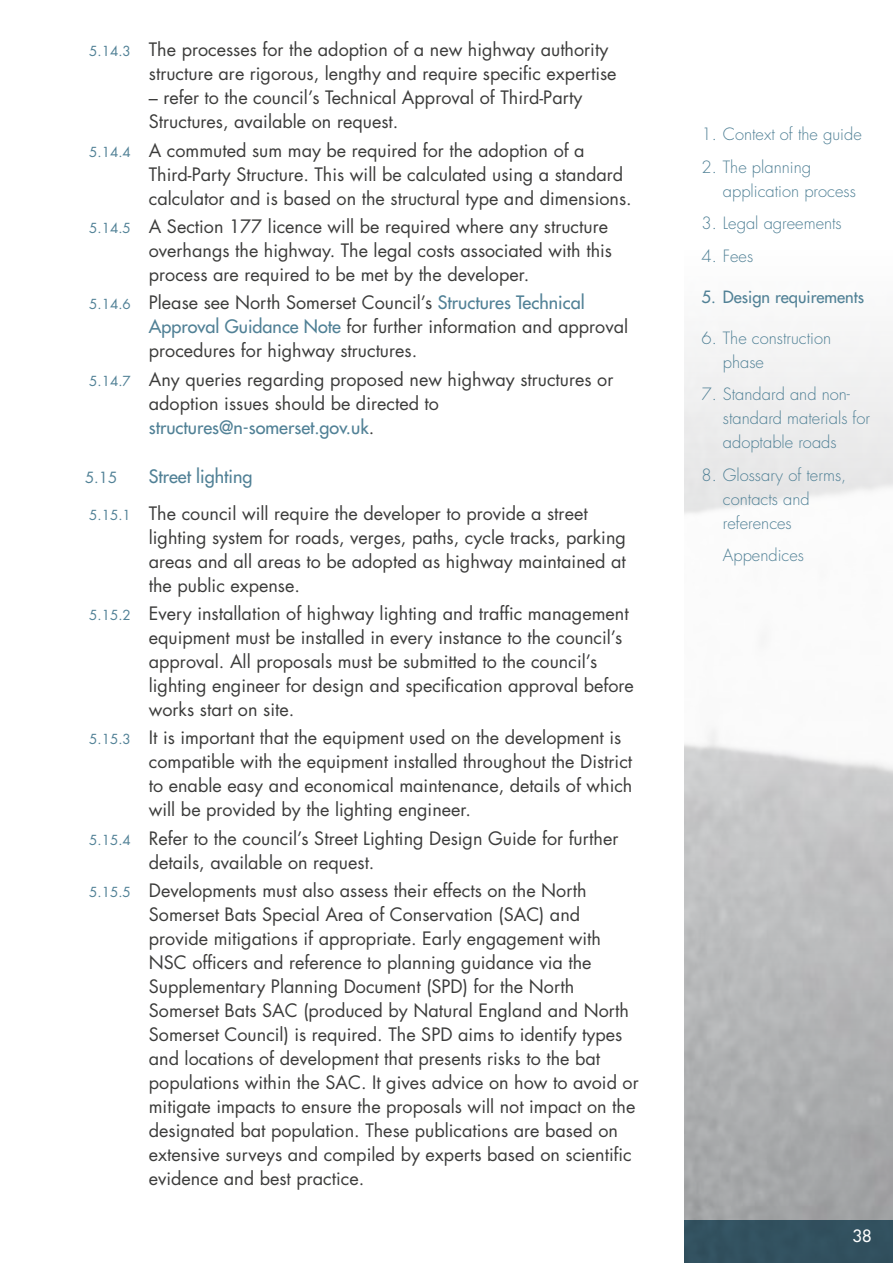
<style>
.page{position:relative;width:893px;height:1263px;background:#fff}
.page>*{position:absolute;margin:0;border:0;box-sizing:border-box;transform-origin:0 0}
.NSC_Numb_L3__P{font:18px/24px "Futura LT";color:#3c3c3b}
.NSC_Numb_L2__H2{font:18px "Futura LT";color:#518196}
.t1{font:300 16.5px/24px "Futura LT";color:#518196}
.t2{font:16.5px "Futura LT";color:#518196}
.t3{font:16.5px "Futura LT";color:#fff}
.NSC_Numb_L2__H2-2{font:15px "Futura LT";color:#518196}
.s1{font-size:13.5px;color:#518196}
.s2{color:#518196}
</style>
<div class="page">
<div style="left:685px;top:1220px;width:208px;height:43px;background:#32515f"></div>
<p class="NSC_Numb_L3__P" style="left:149px;top:38px;width:469px;text-indent:-60px"><span class="s1">5.14.3</span> The processes for the adoption of a new highway authority structure are rigorous, lengthy and require specific expertise</p>
<p class="NSC_Numb_L3__P" style="left:149px;top:86px;width:435px">– refer to the council’s Technical Approval of Third-Party<br>Structures, available on request.</p>
<p class="NSC_Numb_L3__P" style="left:149px;top:138px;width:484px;text-indent:-60px"><span class="s1">5.14.4</span> A commuted sum may be required for the adoption of a<br>Third-Party Structure. This will be calculated using a standard calculator and is based on the structural type and dimensions.</p>
<p class="NSC_Numb_L3__P" style="left:149px;top:215px;width:465px;text-indent:-60px"><span class="s1">5.14.5</span> A Section 177 licence will be required where any structure overhangs the highway. The legal costs associated with this process are required to be met by the developer.</p>
<p class="NSC_Numb_L3__P" style="left:149px;top:291px;width:481px;text-indent:-60px"><span class="s1">5.14.6</span> Please see North Somerset Council’s <span class="s2">Structures Technical<br>Approval Guidance Note</span> for further information and approval procedures for highway structures.</p>
<p class="NSC_Numb_L3__P" style="left:149px;top:367px;width:466px;text-indent:-60px"><span class="s1">5.14.7</span> Any queries regarding proposed new highway structures or adoption issues should be directed to <span class="s2">structures@n-somerset.gov.uk</span>.</p>
<h2 class="NSC_Numb_L2__H2-2" style="left:85px;top:468px;width:34px">5.15</h2>
<h2 class="NSC_Numb_L2__H2" style="left:149px;top:465px;width:105px">Street lighting</h2>
<p class="NSC_Numb_L3__P" style="left:149px;top:501px;width:479px;text-indent:-60px"><span class="s1">5.15.1</span> The council will require the developer to provide a street lighting system for roads, verges, paths, cycle tracks, parking areas and all areas to be adopted as highway maintained at the public expense.</p>
<p class="NSC_Numb_L3__P" style="left:149px;top:602px;width:487px;text-indent:-60px"><span class="s1">5.15.2</span> Every installation of highway lighting and traffic management equipment must be installed in every instance to the council’s approval. All proposals must be submitted to the council’s lighting engineer for design and specification approval before works start on site.</p>
<p class="NSC_Numb_L3__P" style="left:149px;top:726px;width:485px;text-indent:-60px"><span class="s1">5.15.3</span> It is important that the equipment used on the development is compatible with the equipment installed throughout the District to enable easy and economical maintenance, details of which will be provided by the lighting engineer.</p>
<p class="NSC_Numb_L3__P" style="left:149px;top:826px;width:471px;text-indent:-60px"><span class="s1">5.15.4</span> Refer to the council’s Street Lighting Design Guide for further details, available on request.</p>
<p class="NSC_Numb_L3__P" style="left:149px;top:878px;width:491px;text-indent:-60px"><span class="s1">5.15.5</span> Developments must also assess their effects on the North Somerset Bats Special Area of Conservation (SAC) and provide mitigations if appropriate. Early engagement with NSC officers and reference to planning guidance via the Supplementary Planning Document (SPD) for the North Somerset Bats SAC (produced by Natural England and North Somerset Council) is required. The SPD aims to identify types and locations of development that presents risks to the bat populations within the SAC. It gives advice on how to avoid or mitigate impacts to ensure the proposals will not impact on the designated bat population. These publications are based on extensive surveys and compiled by experts based on scientific evidence and best practice.</p>
<p class="t1" style="left:702px;top:123px;width:162px">1. Context of the guide</p>
<p class="t1" style="left:723px;top:155px;width:135px;text-indent:-21px">2. The planning application process</p>
<p class="t1" style="left:702px;top:212px;width:142px">3. Legal agreements</p>
<p class="t1" style="left:702px;top:244px;width:53px">4. Fees</p>
<p class="t2" style="left:702px;top:286px;width:164px">5. Design requirements</p>
<p class="t1" style="left:723px;top:326px;width:110px;text-indent:-21px">6. The construction phase</p>
<p class="t1" style="left:723px;top:383px;width:149px;text-indent:-21px">7. Standard and non&shy;standard materials for adoptable roads</p>
<p class="t1" style="left:723px;top:463px;width:125px;text-indent:-21px">8. Glossary of terms, contacts and references</p>
<p class="t1" style="left:723px;top:544px;width:83px">Appendices</p>
<p class="t3" style="left:853px;top:1225px;width:21px">38</p>
</div>
